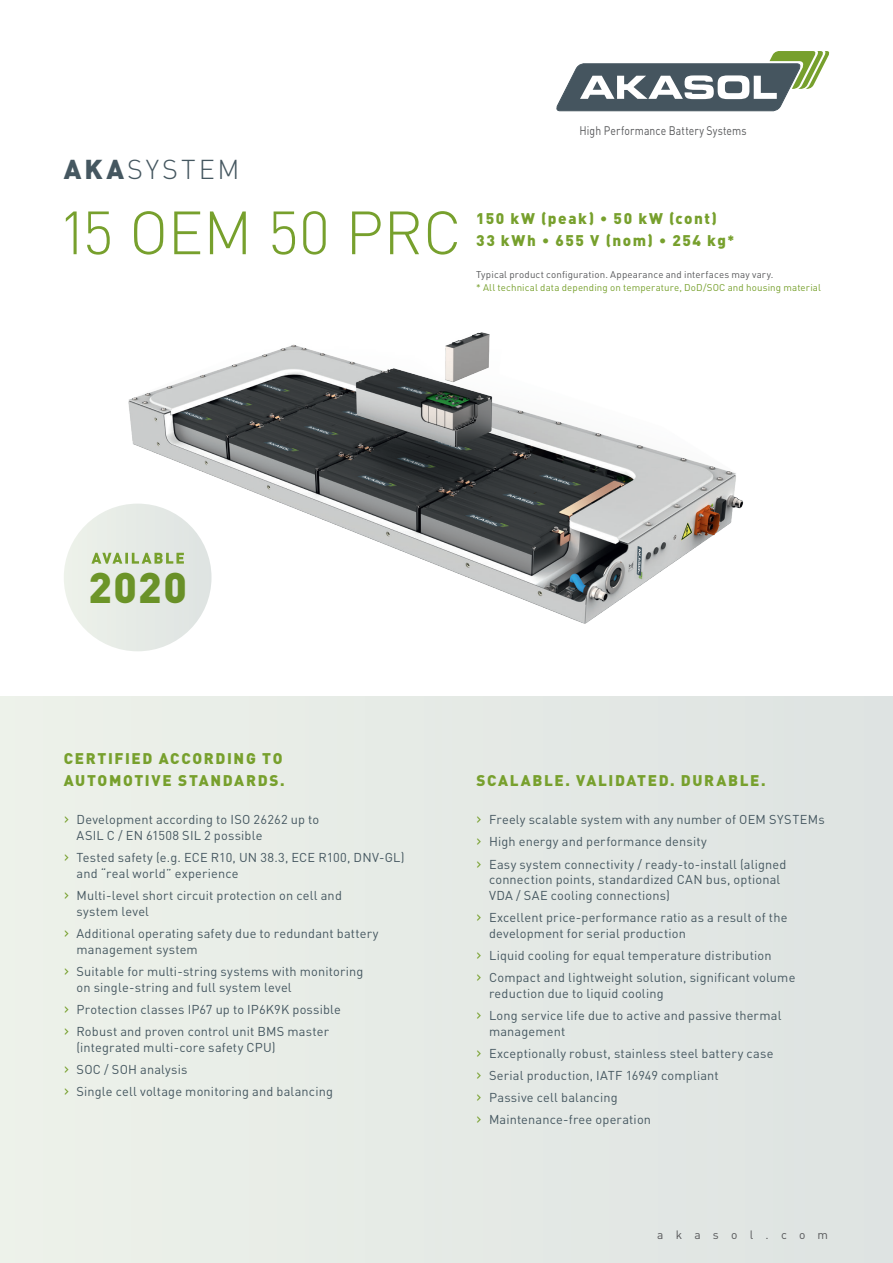
<style>
.page{position:relative;width:893px;height:1263px;background:#fff}
.page>*{position:absolute;margin:0;border:0;box-sizing:border-box;transform-origin:0 0}
.t1{font:300 60px "DIN Pro";color:#77a02d}
.t2{font:900 42.3px "DIN Pro";color:#77a02d}
.t3{font:300 27px "DIN Pro";letter-spacing:.11em;color:#455760}
.t4{font:900 15.3px/22.5px "DIN Pro";letter-spacing:.105em;color:#77a02d}
.t5{font:12.75px/22.2px "DIN Pro";letter-spacing:.015em;color:#455760}
.t6{font:12.3px "DIN Pro";letter-spacing:.01em;color:#57585a;scale:.85 1}
.t7{font:12px "DIN Pro";letter-spacing:1.015em;color:#57585a}
.t8{font:9.75px "DIN Pro";letter-spacing:.015em;color:#77a02d}
.t9{font:9.75px "DIN Pro";letter-spacing:.015em;color:#57585a}
.s1{font-weight:900}
.s2{font-size:13.5px}
.s3{font-size:16.5px;color:#77a02d}
</style>
<div class="page">
<div style="left:0;top:696px;width:893px;height:567px;background:#e5eae5"></div>
<svg style="left:556px;top:51px;width:273px;height:60px"></svg>
<img style="left:64px;top:332px;width:680px;height:319px">
<div style="left:64px;top:504px;width:148px;height:147px;background:#e5eae6;border-radius:50%"></div>
<svg style="left:91px;top:553px;width:93px;height:11px"></svg>
<h3 class="t3" style="left:64px;top:151px;width:177px"><span class="s1">AKA</span>SYSTEM</h3>
<h1 class="t1" style="left:58px;top:192px;width:405px">15 OEM 50 PRC</h1>
<p class="t6" style="left:580px;top:122px;width:198px">High Performance Battery Systems</p>
<p class="t4" style="left:476px;top:206px;width:259px">150 kW (peak) • 50 kW (cont)<br>33 kWh • 655 V (nom) • 254 kg<span class="s2">*</span></p>
<p class="t9" style="left:476px;top:268px;width:299px">Typical product configuration. Appearance and interfaces may vary.</p>
<p class="t8" style="left:476px;top:281px;width:346px">* All technical data depending on temperature, DoD/SOC and housing material</p>
<h2 class="t2" style="left:88px;top:559px;width:100px">2020</h2>
<p class="t4" style="left:64px;top:746px;width:222px">CERTIFIED ACCORDING TO<br>AUTOMOTIVE STANDARDS.</p>
<p class="t5" style="left:77px;top:811px;width:244px;line-height:15.8px;text-indent:-13px"><span class="s3">›</span> Development according to ISO 26262 up to<br>ASIL C / EN 61508 SIL 2 possible</p>
<p class="t5" style="left:77px;top:849px;width:330px;line-height:15.8px;text-indent:-13px"><span class="s3">›</span> Tested safety (e.g. ECE R10, UN 38.3, ECE R100, DNV-GL) and “real world” experience</p>
<p class="t5" style="left:77px;top:887px;width:267px;line-height:15.8px;text-indent:-13px"><span class="s3">›</span> Multi-level short circuit protection on cell and system level</p>
<p class="t5" style="left:77px;top:925px;width:304px;line-height:15.8px;text-indent:-13px"><span class="s3">›</span> Additional operating safety due to redundant battery management system</p>
<p class="t5" style="left:77px;top:963px;width:289px;line-height:15.8px;text-indent:-13px"><span class="s3">›</span> Suitable for multi-string systems with monitoring on single-string and full system level</p>
<p class="t5" style="left:64px;top:997px;width:279px"><span class="s3">›</span> Protection classes IP67 up to IP6K9K possible <span class="s3">›</span> Robust and proven control unit BMS master</p>
<p class="t5" style="left:64px;top:1035px;width:271px;text-indent:13px">(integrated multi-core safety CPU)<br><span class="s3">›</span> SOC / SOH analysis<br><span class="s3">›</span> Single cell voltage monitoring and balancing</p>
<p class="t4" style="left:476px;top:769px;width:291px">SCALABLE. VALIDATED. DURABLE.</p>
<p class="t5" style="left:476px;top:808px;width:350px"><span class="s3">›</span> Freely scalable system with any number of OEM SYSTEMs <span class="s3">›</span> High energy and performance density<br><span class="s3">›</span> Easy system connectivity / ready-to-install (aligned</p>
<p class="t5" style="left:489px;top:871px;width:293px;line-height:15.8px">connection points, standardized CAN bus, optional<br>VDA / SAE cooling connections)</p>
<p class="t5" style="left:489px;top:909px;width:300px;line-height:15.8px;text-indent:-13px"><span class="s3">›</span> Excellent price-performance ratio as a result of the development for serial production</p>
<p class="t5" style="left:476px;top:944px;width:321px"><span class="s3">›</span> Liquid cooling for equal temperature distribution<br><span class="s3">›</span> Compact and lightweight solution, significant volume</p>
<p class="t5" style="left:476px;top:982px;width:307px;text-indent:13px">reduction due to liquid cooling<br><span class="s3">›</span> Long service life due to active and passive thermal</p>
<p class="t5" style="left:476px;top:1019px;width:299px;text-indent:13px">management<br><span class="s3">›</span> Exceptionally robust, stainless steel battery case <span class="s3">›</span> Serial production, IATF 16949 compliant<br><span class="s3">›</span> Passive cell balancing<br><span class="s3">›</span> Maintenance-free operation</p>
<p class="t7" style="left:657px;top:1227px;width:172px">akasol.com</p>
</div>
